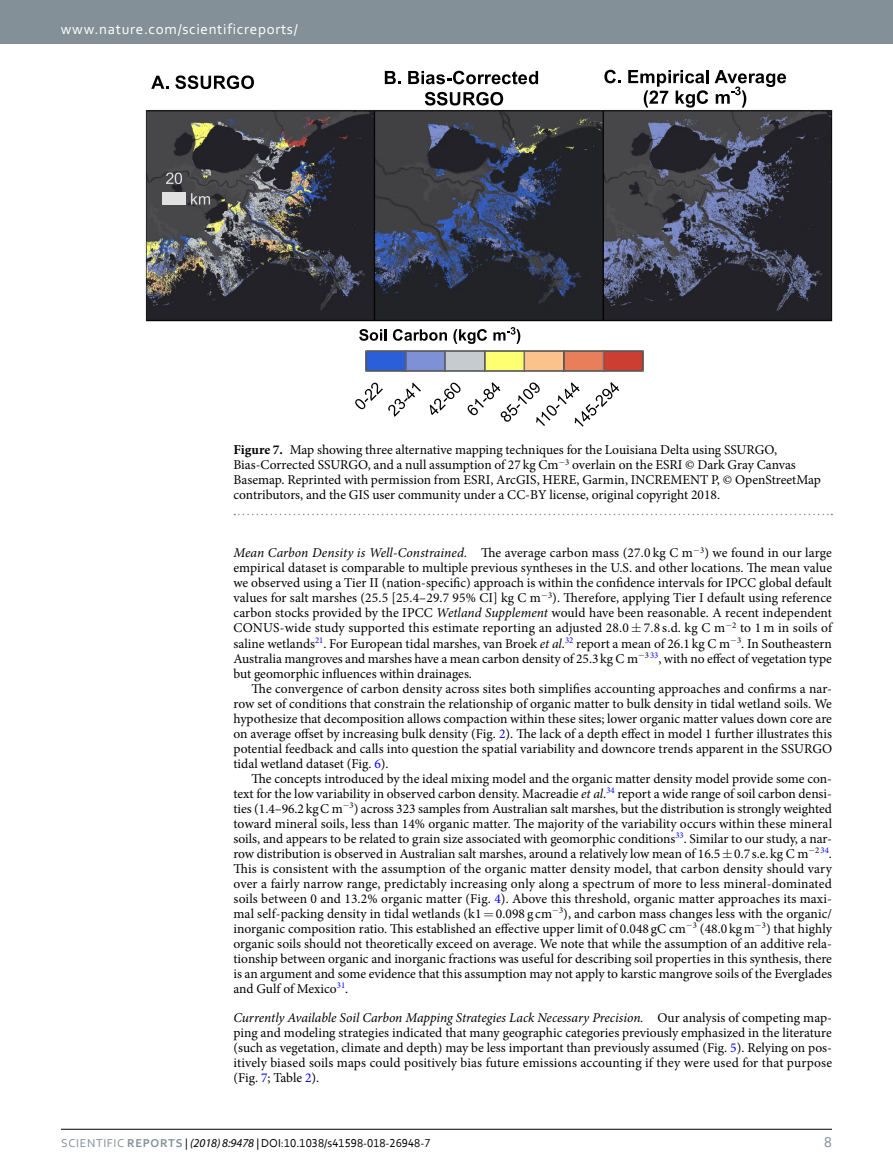
<style>
.page{position:relative;width:893px;height:1174px;background:#fff}
.page>*{position:absolute;margin:0;border:0;box-sizing:border-box;transform-origin:0 0}
.t1{font:15px "Corbel 2";letter-spacing:.045em;color:#fff}
.t2{font:15px "Corbel 2";color:#839097}
.t3{font:13.5px/15px "Minion Pro";color:#000;text-align:justify}
.t4{font:12px "Corbel";color:#000}
.s1{font-weight:700}
.s2{font-style:italic}
.s3{color:#00f}
.s4{font-family:"Corbel 2";color:#839097}
.s5{font-family:"Corbel Bold 2";color:#839097}
.s6{font-family:"Corbel 2"}
.s7{font-family:"Myriad Pro";font-style:italic}
</style>
<div class="page">
<div style="left:0;top:0;width:893px;height:43px;background:#839097"></div>
<hr style="left:61px;top:1129px;width:771px;height:1px;background:#000">
<img style="left:146px;top:109px;width:686px;height:213px">
<div style="left:162px;top:191px;width:24px;height:13px;background:#e1e1e1"></div>
<svg style="left:166px;top:172px;width:16px;height:12px"></svg>
<svg style="left:191px;top:193px;width:19px;height:11px"></svg>
<svg style="left:359px;top:329px;width:28px;height:12px"></svg>
<svg style="left:393px;top:329px;width:54px;height:12px"></svg>
<svg style="left:453px;top:329px;width:34px;height:15px"></svg>
<svg style="left:493px;top:327px;width:27px;height:17px"></svg>
<div style="left:366px;top:351px;width:40px;height:20px;background:#2b5fd9"></div>
<div style="left:365px;top:350px;width:41px;height:21px;border:1px solid #6e6e6e"></div>
<div style="left:406px;top:351px;width:39px;height:20px;background:#7e90d6"></div>
<div style="left:405px;top:350px;width:41px;height:21px;border:1px solid #6e6e6e"></div>
<svg style="left:355px;top:382px;width:66px;height:35px"></svg>
<div style="left:445px;top:351px;width:40px;height:20px;background:#c6cbcf"></div>
<div style="left:445px;top:350px;width:40px;height:21px;border:1px solid #6e6e6e"></div>
<svg style="left:430px;top:382px;width:31px;height:33px"></svg>
<div style="left:485px;top:351px;width:39px;height:20px;background:#ffff72"></div>
<div style="left:484px;top:350px;width:41px;height:21px;border:1px solid #6e6e6e"></div>
<div style="left:524px;top:351px;width:40px;height:20px;background:#fcc28b"></div>
<div style="left:524px;top:350px;width:41px;height:21px;border:1px solid #6e6e6e"></div>
<div style="left:564px;top:351px;width:40px;height:20px;background:#e87e5a"></div>
<div style="left:563px;top:350px;width:41px;height:21px;border:1px solid #6e6e6e"></div>
<div style="left:603px;top:351px;width:40px;height:20px;background:#cc3e31"></div>
<div style="left:603px;top:350px;width:41px;height:21px;border:1px solid #6e6e6e"></div>
<svg style="left:467px;top:382px;width:152px;height:44px"></svg>
<svg style="left:151px;top:76px;width:17px;height:13px"></svg>
<svg style="left:175px;top:75px;width:79px;height:14px"></svg>
<svg style="left:385px;top:71px;width:16px;height:13px"></svg>
<svg style="left:408px;top:71px;width:130px;height:13px"></svg>
<svg style="left:425px;top:92px;width:78px;height:13px"></svg>
<svg style="left:604px;top:70px;width:17px;height:13px"></svg>
<svg style="left:628px;top:70px;width:81px;height:38px"></svg>
<svg style="left:715px;top:70px;width:71px;height:38px"></svg>
<svg style="left:234px;top:514px;width:598px;height:1px"></svg>
<p class="t1" style="left:61px;top:19px;width:238px">www.nature.com/scientificreports/</p>
<p class="t3" style="left:233px;top:443px;width:589px;text-align:left"><span class="s1">Figure 7.</span> Map showing three alternative mapping techniques for the Louisiana Delta using SSURGO, Bias-Corrected SSURGO, and a null assumption of 27 kg Cm−<sup>3</sup> overlain on the ESRI © Dark Gray Canvas Basemap. Reprinted with permission from ESRI, ArcGIS, HERE, Garmin, INCREMENT P, © OpenStreetMap contributors, and the GIS user community under a CC-BY license, original copyright 2018.</p>
<p class="t3" style="left:233px;top:546px;width:600px"><span class="s2">Mean Carbon Density is Well-Constrained.</span> The average carbon mass (27.0 kg C m−<sup>3</sup>) we found in our large empirical dataset is comparable to multiple previous syntheses in the U.S. and other locations. The mean value we observed using a Tier II (nation-specific) approach is within the confidence intervals for IPCC global default values for salt marshes (25.5 [25.4–29.7 95% CI] kg C m−<sup>3</sup>). Therefore, applying Tier I default using reference carbon stocks provided by the IPCC <span class="s2">Wetland Supplement</span> would have been reasonable. A recent independent CONUS-wide study supported this estimate reporting an adjusted 28.0 7.8 s.d. kg C m−<sup>2</sup> to 1 m in soils of saline wetlands<sup>21</sup>. For European tidal marshes, van Broek <span class="s2">et al</span>.<sup>32</sup> report a mean of 26.1 kg C m−<sup>3</sup>. In Southeastern Australia mangroves and marshes have a mean carbon density of 25.3kg C m−<sup>3</sup><sup>33</sup>, with no effect of vegetation type but geomorphic influences within drainages.</p>
<p class="t3" style="left:233px;top:681px;width:600px;text-indent:18px">The convergence of carbon density across sites both simplifies accounting approaches and confirms a nar&shy;row set of conditions that constrain the relationship of organic matter to bulk density in tidal wetland soils. We hypothesize that decomposition allows compaction within these sites; lower organic matter values down core are on average offset by increasing bulk density (Fig. <span class="s3">2</span>). The lack of a depth effect in model 1 further illustrates this potential feedback and calls into question the spatial variability and downcore trends apparent in the SSURGO tidal wetland dataset (Fig. <span class="s3">6</span>).</p>
<p class="t3" style="left:233px;top:770px;width:600px;text-indent:18px">The concepts introduced by the ideal mixing model and the organic matter density model provide some con&shy;text for the low variability in observed carbon density. Macreadie <span class="s2">et al</span>.<sup>34</sup> report a wide range of soil carbon densi&shy;ties (1.4–96.2kgC m−<sup>3</sup>) across 323 samples from Australian salt marshes, but the distribution is strongly weighted toward mineral soils, less than 14% organic matter. The majority of the variability occurs within these mineral soils, and appears to be related to grain size associated with geomorphic conditions<sup>33</sup>. Similar to our study, a nar&shy;row distribution is observed in Australian salt marshes, around a relatively low mean of 16.5 0.7 s.e.kg C m−<sup>2</sup> <sup>34</sup>.<br>This is consistent with the assumption of the organic matter density model, that carbon density should vary over a fairly narrow range, predictably increasing only along a spectrum of more to less mineral-dominated soils between 0 and 13.2% organic matter (Fig. <span class="s3">4</span>). Above this threshold, organic matter approaches its maxi&shy;mal self-packing density in tidal wetlands (k1 0.098 g cm−<sup>3</sup>), and carbon mass changes less with the organic/ inorganic composition ratio. This established an effective upper limit of 0.048 gC cm−<sup>3</sup> (48.0 kgm−<sup>3</sup>) that highly organic soils should not theoretically exceed on average. We note that while the assumption of an additive rela&shy;tionship between organic and inorganic fractions was useful for describing soil properties in this synthesis, there is an argument and some evidence that this assumption may not apply to karstic mangrove soils of the Everglades and Gulf of Mexico<sup>31</sup>.</p>
<p class="t3" style="left:233px;top:1010px;width:600px"><span class="s2">Currently Available Soil Carbon Mapping Strategies Lack Necessary Precision.</span> Our analysis of competing map&shy;ping and modeling strategies indicated that many geographic categories previously emphasized in the literature (such as vegetation, climate and depth) may be less important than previously assumed (Fig. <span class="s3">5</span>). Relying on pos&shy;itively biased soils maps could positively bias future emissions accounting if they were used for that purpose (Fig. <span class="s3">7</span>; Table <span class="s3">2</span>).</p>
<p class="t4" style="left:61px;top:1135px;width:371px"><span class="s4">SCIENTIFIC</span> <span class="s5">REPOrTS</span> <span class="s6">|</span> <span class="s7">(2018) 8:9478</span> | DOI:10.1038/s41598-018-26948-7</p>
<p class="t2" style="left:824px;top:1132px;width:9px">8</p>
</div>
